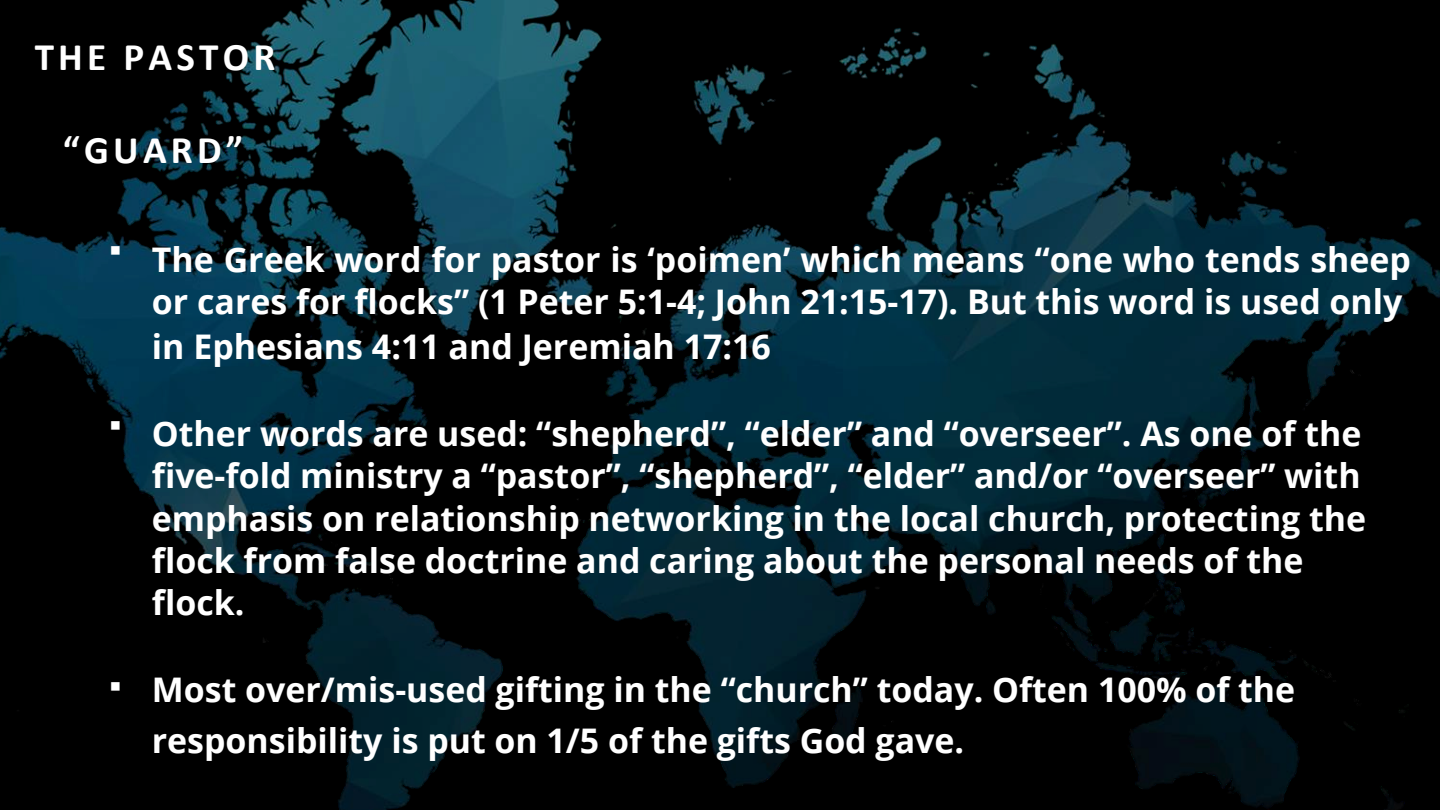
<style>
.page{position:relative;width:1440px;height:810px;background:#fff}
.page>*{position:absolute;margin:0;border:0;box-sizing:border-box;transform-origin:0 0}
.t1{font:700 39.1px "Calibri";letter-spacing:.11em;color:#fff}
.t2{font:700 34px "Open Sans";color:#fff}
.t3{font:700 33.9px/42.4px "Open Sans";color:#fff}
.t4{font:33.9px "Arimo";color:#fff}
</style>
<div class="page">
<img style="left:0;top:0;width:1440px;height:810px">
<h1 class="t1" style="left:35px;top:40px;width:242px">THE PASTOR</h1>
<h1 class="t1" style="left:63px;top:134px;width:182px">“GUARD”</h1>
<p class="t4" style="left:109px;top:231px;width:14px">▪</p>
<p class="t4" style="left:109px;top:405px;width:14px">▪</p>
<p class="t4" style="left:109px;top:666px;width:14px">▪</p>
<p class="t3" style="left:152px;top:237px;width:1261px">The Greek word for pastor is ‘poimen’ which means “one who tends sheep or cares for flocks” (1 Peter 5:1-4; John 21:15-17). But this word is used only</p>
<p class="t2" style="left:152px;top:323px;width:621px">in Ephesians 4:11 and Jeremiah 17:16</p>
<p class="t3" style="left:152px;top:411px;width:1216px">Other words are used: “shepherd”, “elder” and “overseer”. As one of the five-fold ministry a “pastor”, “shepherd”, “elder” and/or “overseer” with emphasis on relationship networking in the local church, protecting the flock from false doctrine and caring about the personal needs of the flock.</p>
<p class="t3" style="left:152px;top:667px;width:1145px">Most over/mis-used gifting in the “church” today. Often 100% of the</p>
<p class="t3" style="left:152px;top:718px;width:814px">responsibility is put on 1/5 of the gifts God gave.</p>
</div>
